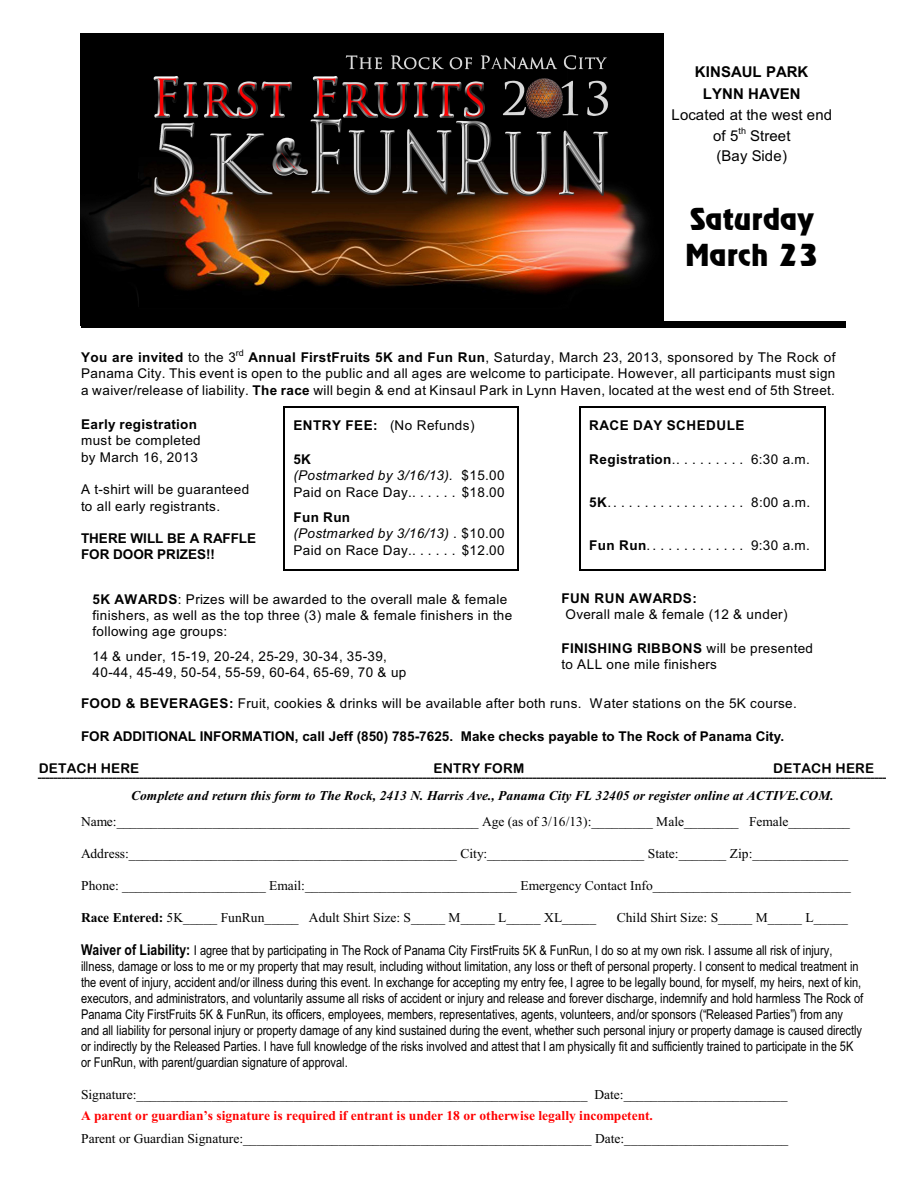
<style>
.page{position:relative;width:918px;height:1188px;background:#fff}
.page>*{position:absolute;margin:0;border:0;box-sizing:border-box;transform-origin:0 0}
.t1{font:30px/36.2px "ST On Stage";color:#000}
.t2{font:15px/20.9px "Arial";letter-spacing:.01em;color:#000;text-align:center}
.t3{font:700 15px/21.5px "Arial";color:#000;text-align:center}
.t4{font:13.5px/16px "Arial Narrow";color:#000}
.t5{font:13.5px/16.5px "Arial";letter-spacing:.03em;color:#000}
.t6{font:13.5px "Times New Roman";color:#000}
.t7{font:700 13.5px/16.2px "Arial";color:#000}
.t8{font:italic 700 13.5px "Times New Roman";color:#000}
.t9{font:700 13.5px "Times New Roman";color:#f00}
.t10{font:13.5px "Arial Rounded MT Bold";letter-spacing:.015em;color:#000}
.t11{font:700 13.5px "Arial";letter-spacing:.025em;color:#000}
.t12{font:700 13.5px "Arial";letter-spacing:.04em;color:#000}
.t13{font:700 13.5px "Arial";letter-spacing:.03em;color:#000}
.t14{font:9px "Arial";color:#000}
.s1{font-weight:700}
.s2{font-style:italic}
.s3{font-weight:700;font-size:15px}
</style>
<div class="page">
<img style="left:81px;top:34px;width:582px;height:287px">
<hr style="left:579px;top:406px;width:1px;height:165px;background:#000">
<hr style="left:824px;top:406px;width:1px;height:165px;background:#000">
<hr style="left:579px;top:406px;width:246px;height:1px;background:#000">
<hr style="left:579px;top:570px;width:246px;height:1px;background:#000">
<hr style="left:283px;top:406px;width:1px;height:164px;background:#000">
<hr style="left:518px;top:406px;width:1px;height:164px;background:#000">
<hr style="left:283px;top:406px;width:236px;height:1px;background:#000">
<hr style="left:283px;top:569px;width:236px;height:2px;background:#000">
<div style="left:81px;top:321px;width:765px;height:6px;background:#000"></div>
<svg style="left:38px;top:778px;width:848px;height:1px"></svg>
<p class="t3" style="left:695px;top:63px;width:115px">KINSAUL PARK<br>LYNN HAVEN</p>
<p class="t2" style="left:672px;top:105px;width:162px">Located at the west end of 5 Street</p>
<p class="t14" style="left:739px;top:128px;width:9px">th</p>
<p class="t2" style="left:717px;top:147px;width:72px">(Bay Side)</p>
<h1 class="t1" style="left:685px;top:204px;width:135px">Saturday<br>March 23</h1>
<p class="t14" style="left:236px;top:349px;width:10px">rd</p>
<p class="t5" style="left:81px;top:366px;width:756px;line-height:17px">Panama City. This event is open to the public and all ages are welcome to participate. However, all participants must sign a waiver/release of liability. <span class="s1">The race</span> will begin &amp; end at Kinsaul Park in Lynn Haven, located at the west end of 5th Street.</p>
<p class="t11" style="left:81px;top:419px;width:118px">Early registration</p>
<p class="t5" style="left:81px;top:434px;width:121px">must be completed by March 16, 2013</p>
<p class="t5" style="left:81px;top:483px;width:170px">A t-shirt will be guaranteed to all early registrants.</p>
<p class="t7" style="left:81px;top:532px;width:177px">THERE WILL BE A RAFFLE<br>FOR DOOR PRIZES!!</p>
<p class="t5" style="left:81px;top:350px;width:756px"><span class="s1">You are invited</span> to the 3 <span class="s1">Annual FirstFruits 5K and Fun Run</span>, Saturday, March 23, 2013, sponsored by The Rock of</p>
<p class="t5" style="left:293px;top:418px;width:183px"><span class="s1">ENTRY FEE:</span> (No Refunds)</p>
<p class="t5" style="left:293px;top:452px;width:213px"><span class="s1">5K<br></span><span class="s2">(Postmarked by 3/16/13).</span> $15.00<br>Paid on Race Day.. . . . . . $18.00</p>
<p class="t5" style="left:293px;top:510px;width:213px"><span class="s1">Fun Run<br></span><span class="s2">(Postmarked by 3/16/13)</span> . $10.00<br>Paid on Race Day.. . . . . . $12.00</p>
<p class="t5" style="left:93px;top:592px;width:421px"><span class="s1">5K AWARDS</span>: Prizes will be awarded to the overall male &amp; female finishers, as well as the top three (3) male &amp; female finishers in the following age groups:</p>
<p class="t5" style="left:93px;top:649px;width:315px">14 &amp; under, 15-19, 20-24, 25-29, 30-34, 35-39,<br>40-44, 45-49, 50-54, 55-59, 60-64, 65-69, 70 &amp; up</p>
<p class="t12" style="left:589px;top:420px;width:157px">RACE DAY SCHEDULE</p>
<p class="t5" style="left:589px;top:452px;width:222px"><span class="s1">Registration</span>.. . . . . . . . . 6:30 a.m.</p>
<p class="t5" style="left:589px;top:495px;width:222px"><span class="s1">5K</span>.................. 8:00a.m.</p>
<p class="t5" style="left:589px;top:539px;width:222px"><span class="s1">FunRun</span>............. 9:30a.m.</p>
<p class="t13" style="left:561px;top:593px;width:137px">FUN RUN AWARDS:</p>
<p class="t5" style="left:565px;top:607px;width:224px">Overall male &amp; female (12 &amp; under)</p>
<p class="t5" style="left:561px;top:641px;width:253px"><span class="s1">FINISHING RIBBONS</span> will be presented to ALL one mile finishers</p>
<p class="t5" style="left:81px;top:696px;width:717px"><span class="s1">FOOD &amp; BEVERAGES:</span> Fruit, cookies &amp; drinks will be available after both runs. Water stations on the 5K course.</p>
<p class="t7" style="left:81px;top:730px;width:705px">FOR ADDITIONAL INFORMATION, call Jeff (850) 785-7625. Make checks payable to The Rock of Panama City.</p>
<p class="t10" style="left:39px;top:763px;width:102px">DETACH HERE</p>
<p class="t10" style="left:434px;top:763px;width:92px">ENTRY FORM</p>
<p class="t10" style="left:773px;top:763px;width:102px">DETACH HERE</p>
<p class="t8" style="left:131px;top:791px;width:704px">Complete and return this form to The Rock, 2413 N. Harris Ave., Panama City FL 32405 or register online at ACTIVE.COM.</p>
<p class="t6" style="left:81px;top:817px;width:770px">Name:_____________________________________________________ Age (as of 3/16/13):_________ Male________ Female_________</p>
<p class="t6" style="left:81px;top:849px;width:769px">Address:________________________________________________ City:_______________________ State:_______ Zip:______________</p>
<p class="t6" style="left:81px;top:880px;width:771px">Phone: _____________________ Email:_______________________________ Emergency Contact Info_____________________________</p>
<p class="t6" style="left:81px;top:912px;width:517px"><span class="s1">Race Entered:</span> 5K_____ FunRun_____ Adult Shirt Size: S_____ M_____ L_____ XL_____</p>
<p class="t6" style="left:617px;top:912px;width:232px">Child Shirt Size: S_____ M_____ L_____</p>
<p class="t4" style="left:81px;top:943px;width:784px"><span class="s3">Waiver of Liability:</span> I agree that by participating in The Rock of Panama City FirstFruits 5K &amp; FunRun, I do so at my own risk. I assume all risk of injury, illness, damage or loss to me or my property that may result, including without limitation, any loss or theft of personal property. I consent to medical treatment in the event of injury, accident and/or illness during this event. In exchange for accepting my entry fee, I agree to be legally bound, for myself, my heirs, next of kin, executors, and administrators, and voluntarily assume all risks of accident or injury and release and forever discharge, indemnify and hold harmless The Rock of Panama City FirstFruits 5K &amp; FunRun, its officers, employees, members, representatives, agents, volunteers, and/or sponsors (“Released Parties”) from any and all liability for personal injury or property damage of any kind sustained during the event, whether such personal injury or property damage is caused directly or indirectly by the Released Parties. I have full knowledge of the risks involved and attest that I am physically fit and sufficiently trained to participate in the 5K or FunRun, with parent/guardian signature of approval.</p>
<p class="t6" style="left:81px;top:1089px;width:708px">Signature:__________________________________________________________________ Date:________________________</p>
<p class="t9" style="left:81px;top:1110px;width:573px">A parent or guardian’s signature is required if entrant is under 18 or otherwise legally incompetent.</p>
<p class="t6" style="left:81px;top:1134px;width:709px">Parent or Guardian Signature:___________________________________________________ Date:________________________</p>
</div>
